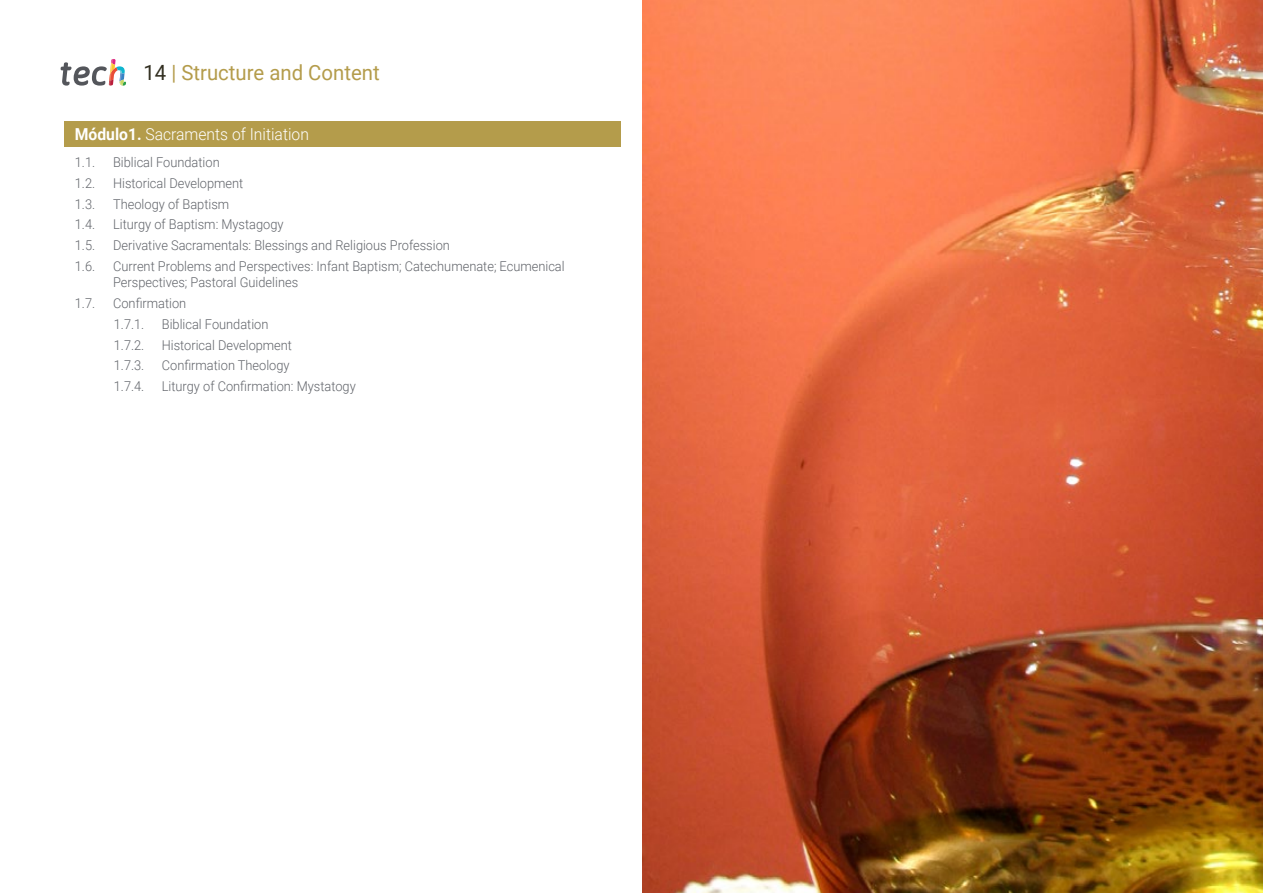
<style>
.page{position:relative;width:1263px;height:893px;background:#fff}
.page>*{position:absolute;margin:0;border:0;box-sizing:border-box;transform-origin:0 0}
.t1{font:21px "Roboto";color:#b49c4b}
.t2{font:300 16.5px "Roboto";color:#fff;scale:.95 1}
.t3{font:300 13.5px/16.5px "Roboto";color:#61646a;scale:.95 1}
.s1{color:#312e20}
.s2{font-weight:700}
</style>
<div class="page">
<div style="left:64px;top:121px;width:557px;height:25px;background:#b49c4b"></div>
<img style="left:642px;top:0;width:621px;height:893px">
<svg style="left:61px;top:59px;width:65px;height:27px"></svg>
<h1 class="t1" style="left:144px;top:57px;width:238px"><span class="s1">14</span> | Structure and Content</h1>
<p class="t2" style="left:75px;top:123px;width:248px"><span class="s2">Módulo1.</span> Sacraments of Initiation</p>
<p class="t3" style="left:75px;top:154px;width:23px">1.1.</p>
<p class="t3" style="left:113px;top:154px;width:114px">Biblical Foundation</p>
<p class="t3" style="left:75px;top:174px;width:23px">1.2.</p>
<p class="t3" style="left:113px;top:174px;width:139px">Historical Development</p>
<p class="t3" style="left:75px;top:195px;width:23px">1.3.</p>
<p class="t3" style="left:113px;top:195px;width:124px">Theology of Baptism</p>
<p class="t3" style="left:75px;top:216px;width:23px">1.4.</p>
<p class="t3" style="left:113px;top:216px;width:181px">Liturgy of Baptism: Mystagogy</p>
<p class="t3" style="left:75px;top:237px;width:23px">1.5.</p>
<p class="t3" style="left:113px;top:237px;width:356px">Derivative Sacramentals: Blessings and Religious Profession</p>
<p class="t3" style="left:75px;top:257px;width:23px">1.6.</p>
<p class="t3" style="left:113px;top:257px;width:477px">Current Problems and Perspectives: Infant Baptism; Catechumenate; Ecumenical<br>Perspectives; Pastoral Guidelines</p>
<p class="t3" style="left:75px;top:295px;width:23px">1.7.</p>
<p class="t3" style="left:113px;top:292px;width:79px;line-height:20.7px">Confirmation<br>1.7.1.</p>
<p class="t3" style="left:162px;top:315px;width:114px">Biblical Foundation</p>
<p class="t3" style="left:114px;top:336px;width:34px">1.7.2.</p>
<p class="t3" style="left:162px;top:336px;width:139px">Historical Development</p>
<p class="t3" style="left:114px;top:357px;width:34px">1.7.3.</p>
<p class="t3" style="left:162px;top:357px;width:136px">Confirmation Theology</p>
<p class="t3" style="left:114px;top:378px;width:34px">1.7.4.</p>
<p class="t3" style="left:162px;top:378px;width:206px">Liturgy of Confirmation: Mystatogy</p>
</div>
